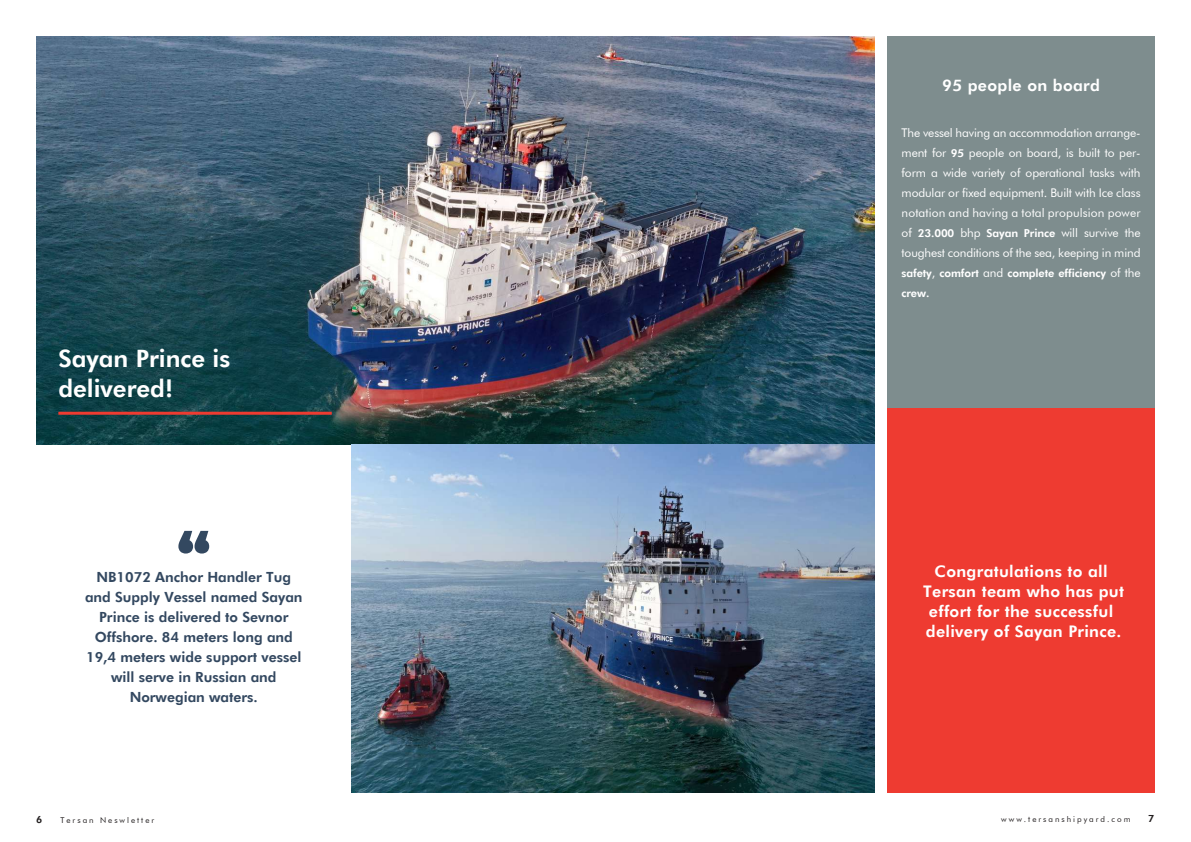
<style>
.page{position:relative;width:1191px;height:842px;background:#fff}
.page>*{position:absolute;margin:0;border:0;box-sizing:border-box;transform-origin:0 0}
.t1{font:800 24px/30px "Futura BT";color:#fff}
.t2{font:800 16px/20px "Futura BT";letter-spacing:.02em;color:#fff;text-align:center}
.t3{font:800 14px/20px "Futura BT";color:#334860;text-align:center}
.t4{font:12px/20px "Futura BT";letter-spacing:-.01em;color:#fff;text-align:justify}
.t5{font:800 11px/20px "Futura BT";letter-spacing:-.01em;color:#fff}
.t6{font:800 10px "Futura BT";color:#231f20}
.t7{font:8px "Futura BT";letter-spacing:.25em;color:#231f20}
.s1{font-weight:800;font-size:11px}
.s2{font-weight:400;font-size:12px}
</style>
<div class="page">
<div style="left:887px;top:37px;width:268px;height:372px;background:#7e8d8e"></div>
<div style="left:887px;top:409px;width:268px;height:384px;background:#ee3b31"></div>
<img style="left:36px;top:37px;width:838px;height:408px">
<hr style="left:58px;top:412px;width:274px;height:3px;background:#ee3b31">
<img style="left:352px;top:445px;width:522px;height:348px">
<svg style="left:178px;top:531px;width:31px;height:22px"></svg>
<h2 class="t2" style="left:942px;top:75px;width:159px">95 people on board</h2>
<h1 class="t1" style="left:58px;top:343px;width:173px">Sayan Prince is delivered!</h1>
<p class="t3" style="left:85px;top:567px;width:219px">NB1072 Anchor Handler Tug and Supply Vessel named Sayan<br>Prince is delivered to Sevnor<br>Offshore. 84 meters long and<br>19,4 meters wide support vessel will serve in Russian and<br>Norwegian waters.</p>
<p class="t4" style="left:901px;top:122px;width:240px">The vessel having an accommodation arrange&shy;ment for <span class="s1">95</span> people on board, is built to per&shy;form a wide variety of operational tasks with modular or fixed equipment. Built with Ice class notation and having a total propulsion power of <span class="s1">23.000</span> bhp <span class="s1">Sayan Prince</span> will survive the toughest conditions of the sea, keeping in mind</p>
<p class="t5" style="left:901px;top:263px;width:240px">safety<span class="s2">,</span> comfort <span class="s2">and</span> complete efficiency <span class="s2">of the </span>crew.</p>
<h2 class="t2" style="left:923px;top:561px;width:202px">Congratulations to all<br>Tersan team who has put effort for the successful delivery of Sayan Prince.</h2>
<p class="t6" style="left:36px;top:813px;width:8px">6</p>
<p class="t7" style="left:60px;top:815px;width:95px">Tersan Neswletter</p>
<p class="t7" style="left:1001px;top:814px;width:131px">www.tersanshipyard.com</p>
<p class="t6" style="left:1148px;top:812px;width:8px">7</p>
</div>
